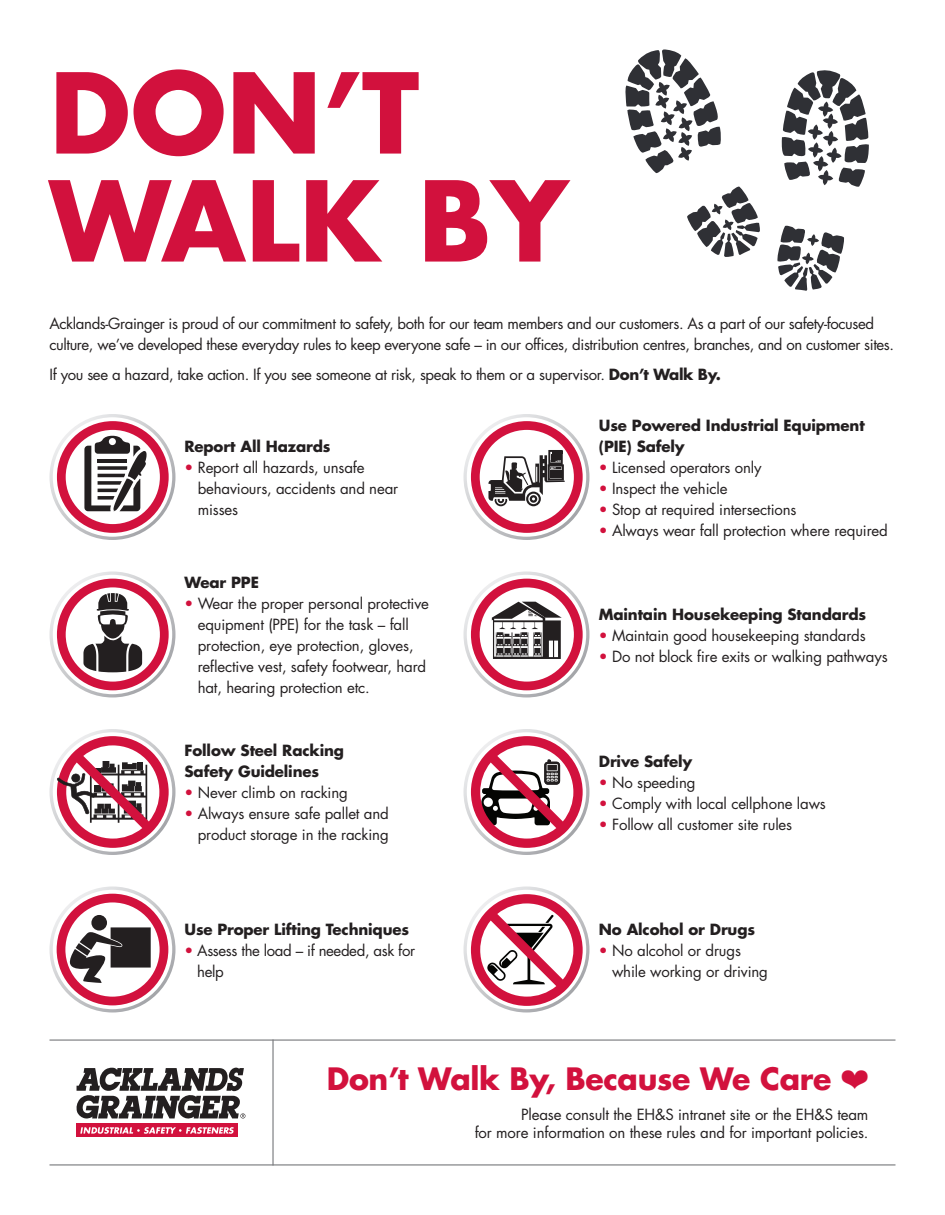
<style>
.page{position:relative;width:945px;height:1215px;background:#fff}
.page>*{position:absolute;margin:0;border:0;box-sizing:border-box;transform-origin:0 0}
.t1{font:700 108px/108px "Futura";color:#d2113d}
.t2{font:700 30px "Futura";letter-spacing:-.01em;color:#d2113d}
.t3{font:15px/21px "Futura";letter-spacing:-.01em;color:#231f20}
.t4{font:700 15px/21px "Futura";letter-spacing:-.01em;color:#231f20}
.s1{font-weight:700}
.s2{color:#d2113d}
</style>
<div class="page">
<hr style="left:50px;top:1040px;width:846px;height:1px;background:#76787b">
<svg style="left:76px;top:1068px;width:169px;height:51px"></svg>
<div style="left:76px;top:1124px;width:162px;height:13px;background:#d2113d"></div>
<svg style="left:80px;top:1127px;width:154px;height:7px"></svg>
<hr style="left:50px;top:1164px;width:846px;height:2px;background:#76787b">
<hr style="left:272px;top:1040px;width:2px;height:126px;background:#76787b">
<svg style="left:50px;top:414px;width:126px;height:126px"></svg>
<svg style="left:464px;top:414px;width:125px;height:126px"></svg>
<svg style="left:50px;top:572px;width:126px;height:125px"></svg>
<div style="left:57px;top:579px;width:112px;height:111px;border:9px solid #d2113d;border-radius:50%"></div>
<svg style="left:464px;top:572px;width:125px;height:125px"></svg>
<svg style="left:50px;top:729px;width:125px;height:126px"></svg>
<svg style="left:464px;top:729px;width:125px;height:126px"></svg>
<svg style="left:50px;top:886px;width:126px;height:126px"></svg>
<div style="left:57px;top:894px;width:111px;height:111px;border:9px solid #d2113d;border-radius:50%"></div>
<svg style="left:464px;top:886px;width:125px;height:126px"></svg>
<svg style="left:626px;top:50px;width:95px;height:124px"></svg>
<svg style="left:687px;top:186px;width:73px;height:71px"></svg>
<svg style="left:781px;top:70px;width:88px;height:117px"></svg>
<svg style="left:777px;top:225px;width:67px;height:66px"></svg>
<p class="t1" style="left:50px;top:56px;width:520px">DON’T<br>WALK BY</p>
<p class="t3" style="left:50px;top:313px;width:846px">Acklands-Grainger is proud of our commitment to safety, both for our team members and our customers. As a part of our safety-focused culture, we’ve developed these everyday rules to keep everyone safe – in our offices, distribution centres, branches, and on customer sites.</p>
<p class="t3" style="left:50px;top:364px;width:673px">If you see a hazard, take action. If you see someone at risk, speak to them or a supervisor. <span class="s1">Don’t Walk By.</span></p>
<p class="t4" style="left:184px;top:435px;width:148px">Report All Hazards</p>
<p class="t3" style="left:198px;top:456px;width:202px;text-indent:-13px"><span class="s2">•</span> Report all hazards, unsafe behaviours, accidents and near misses</p>
<p class="t4" style="left:184px;top:571px;width:76px">Wear PPE</p>
<p class="t3" style="left:198px;top:593px;width:233px;text-indent:-13px"><span class="s2">•</span> Wear the proper personal protective equipment (PPE) for the task – fall protection, eye protection, gloves, reflective vest, safety footwear, hard hat, hearing protection etc.</p>
<p class="t4" style="left:184px;top:739px;width:161px">Follow Steel Racking<br>Safety Guidelines</p>
<p class="t3" style="left:184px;top:782px;width:165px"><span class="s2">•</span> Never climb on racking</p>
<p class="t3" style="left:184px;top:803px;width:206px;text-align:right"><span class="s2">•</span> Always ensure safe pallet and product storage in the racking</p>
<p class="t4" style="left:184px;top:918px;width:226px">Use Proper Lifting Techniques</p>
<p class="t3" style="left:197px;top:939px;width:219px;text-indent:-13px"><span class="s2">•</span> Assess the load – if needed, ask for help</p>
<p class="t4" style="left:599px;top:414px;width:267px">Use Powered Industrial Equipment (PIE) Safely</p>
<p class="t3" style="left:599px;top:456px;width:164px"><span class="s2">•</span> Licensed operators only</p>
<p class="t3" style="left:599px;top:477px;width:130px"><span class="s2">•</span> Inspect the vehicle</p>
<p class="t3" style="left:599px;top:498px;width:199px"><span class="s2">•</span> Stop at required intersections</p>
<p class="t3" style="left:599px;top:519px;width:290px"><span class="s2">•</span> Always wear fall protection where required</p>
<p class="t4" style="left:599px;top:603px;width:269px">Maintain Housekeeping Standards</p>
<p class="t3" style="left:599px;top:624px;width:268px"><span class="s2">•</span> Maintain good housekeeping standards</p>
<p class="t3" style="left:599px;top:645px;width:290px"><span class="s2">•</span> Do not block fire exits or walking pathways</p>
<p class="t4" style="left:599px;top:750px;width:95px">Drive Safely</p>
<p class="t3" style="left:599px;top:771px;width:98px"><span class="s2">•</span> No speeding</p>
<p class="t3" style="left:599px;top:792px;width:229px"><span class="s2">•</span> Comply with local cellphone laws</p>
<p class="t3" style="left:599px;top:813px;width:195px"><span class="s2">•</span> Follow all customer site rules</p>
<p class="t4" style="left:599px;top:918px;width:158px">No Alcohol or Drugs</p>
<p class="t3" style="left:612px;top:939px;width:157px;text-indent:-13px"><span class="s2">•</span> No alcohol or drugs while working or driving</p>
<p class="t2" style="left:327px;top:1058px;width:543px">Don’t Walk By, Because We Care ❤</p>
<p class="t3" style="left:475px;top:1106px;width:395px;line-height:18px;text-align:right">Please consult the EH&amp;S intranet site or the EH&amp;S team<br>for more information on these rules and for important policies.</p>
</div>
